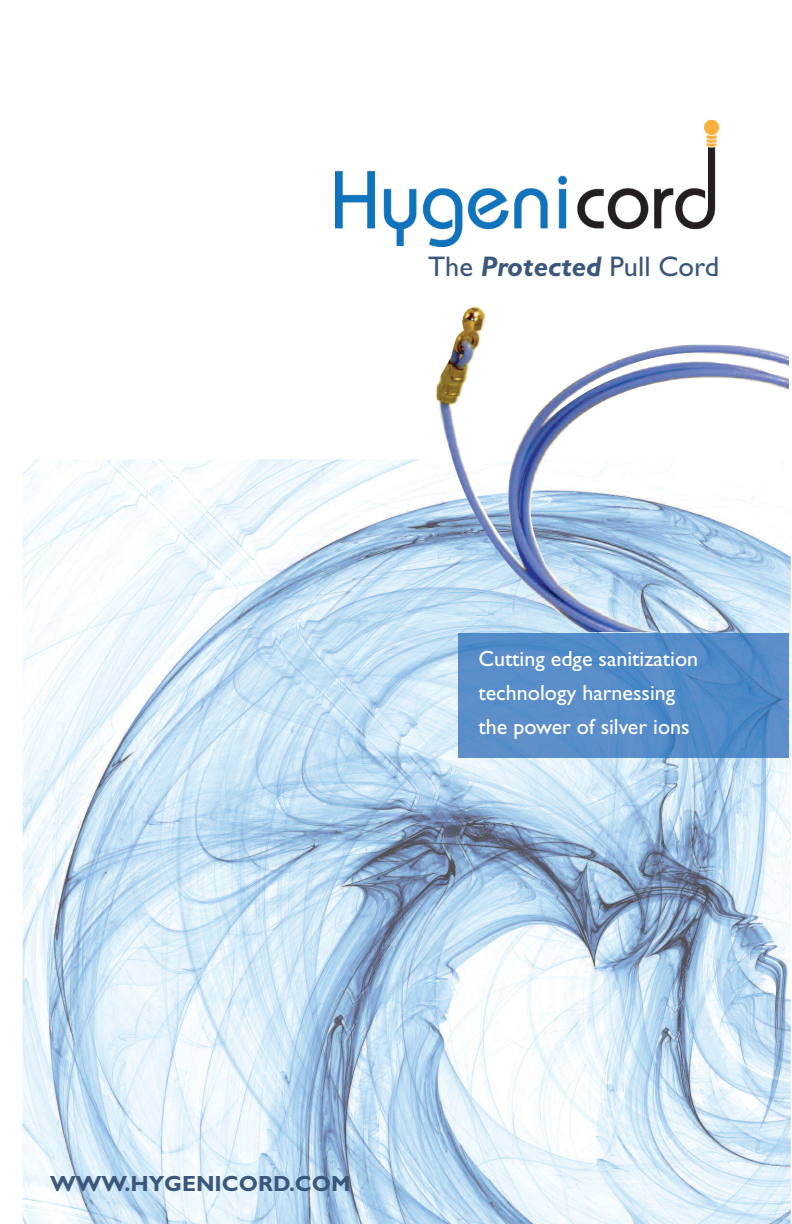
<style>
.page{position:relative;width:792px;height:1224px;background:#fff}
.page>*{position:absolute;margin:0;border:0;box-sizing:border-box;transform-origin:0 0}
.t1{font:28.4px "Gill Sans";color:#3b577a}
.t2{font:22px/34px "Gill Sans";color:#fff}
.t3{font:700 22px "Gill Sans";color:#3b577a}
.s1{font-weight:700;font-style:italic}
</style>
<div class="page">
<img style="left:23px;top:459px;width:768px;height:765px">
<img style="left:458px;top:633px;width:331px;height:125px">
<img style="left:436px;top:307px;width:353px;height:325px">
<img style="left:335px;top:120px;width:384px;height:127px">
<p class="t1" style="left:428px;top:255px;width:293px">The <span class="s1">Protected</span> Pull Cord</p>
<p class="t2" style="left:478px;top:644px;width:221px">Cutting edge sanitization technology harnessing the power of silver ions</p>
<p class="t3" style="left:50px;top:1175px;width:302px">WWW.HYGENICORD.COM</p>
</div>
